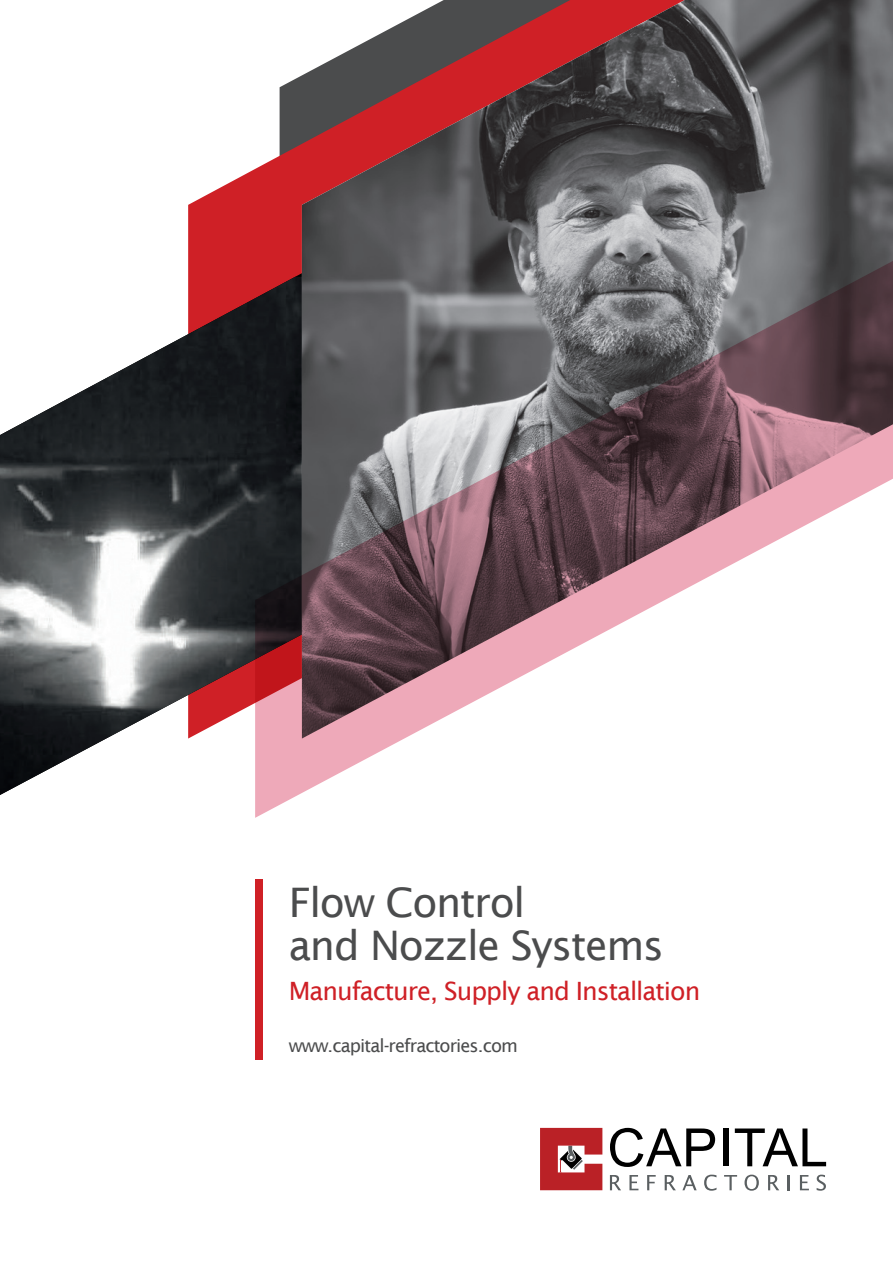
<style>
.page{position:relative;width:893px;height:1263px;background:#fff}
.page>*{position:absolute;margin:0;border:0;box-sizing:border-box;transform-origin:0 0}
.t1{font:40.8px/43.5px "Lucida Sans";letter-spacing:-.03em;color:#4b4c4d}
.t2{font:25.2px "Lucida Sans";letter-spacing:-.04em;color:#cf2026}
.t3{font:18px "Lucida Sans";letter-spacing:-.05em;color:#4b4c4d}
</style>
<div class="page">
<svg style="left:188px;top:75px;width:114px;height:189px"></svg>
<svg style="left:610px;top:1128px;width:105px;height:39px"></svg>
<div style="left:723px;top:1128px;width:5px;height:38px;background:#000"></div>
<svg style="left:735px;top:1128px;width:91px;height:38px"></svg>
<svg style="left:610px;top:1175px;width:11px;height:15px"></svg>
<svg style="left:629px;top:1175px;width:9px;height:15px"></svg>
<svg style="left:647px;top:1175px;width:9px;height:15px"></svg>
<svg style="left:665px;top:1175px;width:11px;height:15px"></svg>
<svg style="left:682px;top:1175px;width:15px;height:15px"></svg>
<svg style="left:704px;top:1174px;width:12px;height:17px"></svg>
<svg style="left:724px;top:1175px;width:13px;height:15px"></svg>
<svg style="left:744px;top:1174px;width:15px;height:17px"></svg>
<svg style="left:768px;top:1175px;width:11px;height:15px"></svg>
<svg style="left:788px;top:1175px;width:2px;height:15px"></svg>
<svg style="left:800px;top:1175px;width:9px;height:15px"></svg>
<svg style="left:817px;top:1174px;width:9px;height:17px"></svg>
<svg style="left:540px;top:1128px;width:62px;height:62px"></svg>
<div style="left:255px;top:879px;width:8px;height:181px;background:#cf2026"></div>
<img style="left:0;top:277px;width:255px;height:518px">
<img style="left:302px;top:0;width:591px;height:243px">
<svg style="left:255px;top:243px;width:638px;height:575px"></svg>
<p class="t1" style="left:289px;top:880px;width:377px">Flow Control<br>and Nozzle Systems</p>
<p class="t2" style="left:289px;top:976px;width:413px">Manufacture, Supply and Installation</p>
<p class="t3" style="left:289px;top:1036px;width:231px">www.capital-refractories.com</p>
</div>
